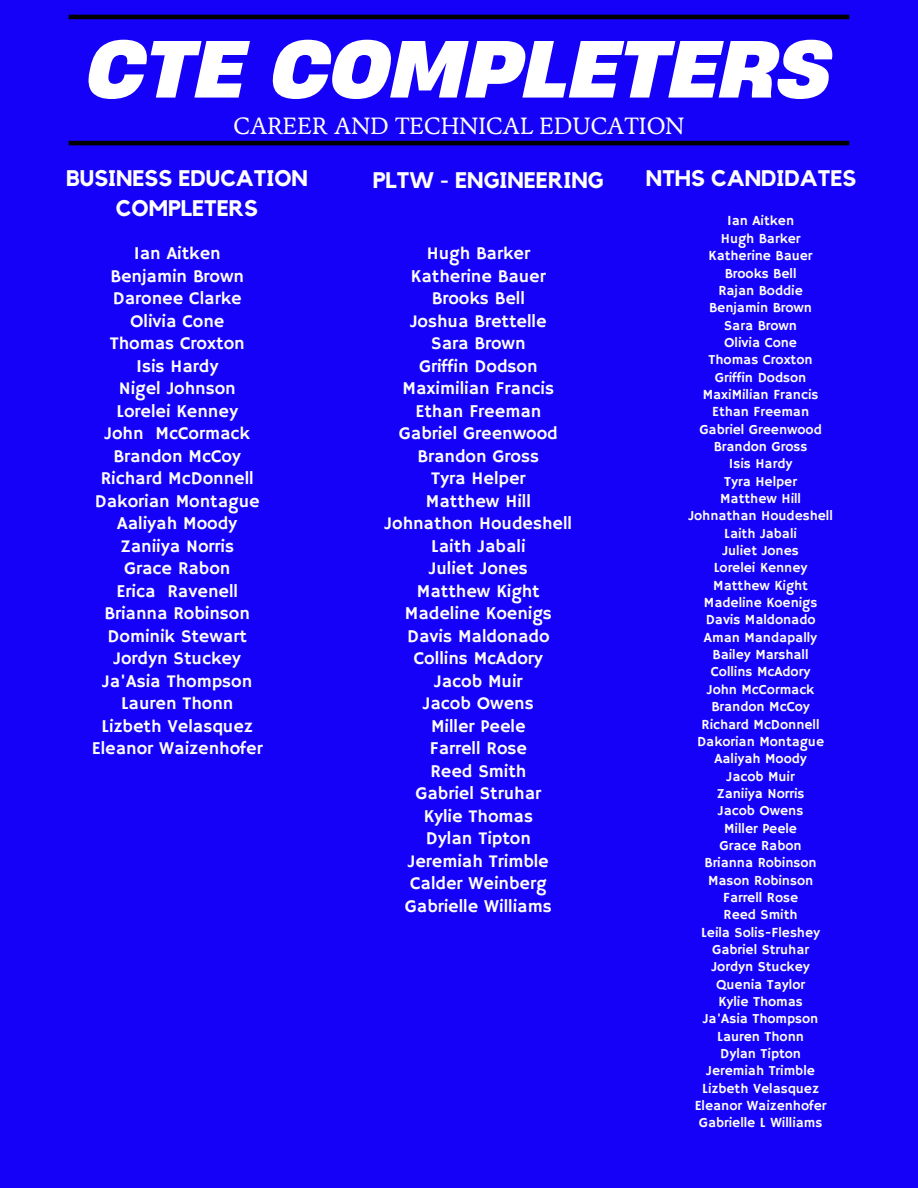
<style>
.page{position:relative;width:918px;height:1188px;background:#1501f8}
.page>*{position:absolute;margin:0;border:0;box-sizing:border-box;transform-origin:0 0}
.t1{font:italic 700 76.05px "Heading Now 76";color:#fff}
.t2{font:23.55px "TY Serif";color:#fff}
.t3{font:700 22.5px/30.3px "Kollektif";color:#fff;text-align:center}
.t4{font:18px/22.5px "Hammersmith One";color:#fff;text-align:center}
.t5{font:13.95px "Hammersmith One";color:#fff}
</style>
<div class="page">
<hr style="left:69px;top:15px;width:780px;height:4px;background:#000">
<hr style="left:69px;top:141px;width:780px;height:4px;background:#000">
<h2 class="t1" style="left:87px;top:18px;width:746px">CTE COMPLETERS</h2>
<h2 class="t2" style="left:234px;top:111px;width:452px">CAREER AND TECHNICAL EDUCATION</h2>
<h3 class="t3" style="left:66px;top:164px;width:244px">BUSINESS EDUCATION<br>COMPLETERS</h3>
<h1 class="t4" style="left:92px;top:243px;width:172px">Ian Aitken<br>Benjamin Brown<br>Daronee Clarke<br>Olivia Cone<br>Thomas Croxton<br>Isis Hardy<br>Nigel Johnson<br>Lorelei Kenney<br>John McCormack<br>Brandon McCoy<br>Richard McDonnell<br>Dakorian Montague<br>Aaliyah Moody<br>Zaniiya Norris<br>Grace Rabon<br>Erica Ravenell<br>Brianna Robinson<br>Dominik Stewart<br>Jordyn Stuckey<br>Ja'Asia Thompson<br>Lauren Thonn<br>Lizbeth Velasquez<br>Eleanor Waizenhofer</h1>
<h1 class="t3" style="left:373px;top:166px;width:232px">PLTW - ENGINEERING</h1>
<h3 class="t3" style="left:646px;top:164px;width:212px">NTHS CANDIDATES</h3>
<p class="t5" style="left:727px;top:213px;width:69px">Ian Aitken</p>
<p class="t5" style="left:721px;top:230px;width:81px">Hugh Barker</p>
<p class="t5" style="left:709px;top:248px;width:105px">Katherine Bauer</p>
<p class="t5" style="left:725px;top:265px;width:73px">Brooks Bell</p>
<p class="t5" style="left:718px;top:282px;width:86px">Rajan Boddie</p>
<p class="t5" style="left:709px;top:300px;width:104px">Benjamin Brown</p>
<p class="t5" style="left:724px;top:317px;width:74px">Sara Brown</p>
<p class="t5" style="left:724px;top:334px;width:74px">Olivia Cone</p>
<p class="t5" style="left:709px;top:352px;width:106px">Thomas Croxton</p>
<p class="t5" style="left:715px;top:369px;width:93px">Griffin Dodson</p>
<p class="t5" style="left:703px;top:386px;width:117px">MaxiMilian Francis</p>
<p class="t5" style="left:712px;top:404px;width:99px">Ethan Freeman</p>
<p class="t5" style="left:699px;top:421px;width:124px">Gabriel Greenwood</p>
<p class="t5" style="left:714px;top:438px;width:95px">Brandon Gross</p>
<p class="t5" style="left:729px;top:456px;width:65px">Isis Hardy</p>
<p class="t5" style="left:724px;top:473px;width:74px">Tyra Helper</p>
<p class="t5" style="left:720px;top:490px;width:82px">Matthew Hill</p>
<p class="t5" style="left:688px;top:508px;width:146px">Johnathan Houdeshell</p>
<p class="t5" style="left:724px;top:525px;width:74px">Laith Jabali</p>
<p class="t5" style="left:722px;top:542px;width:78px">Juliet Jones</p>
<p class="t5" style="left:714px;top:560px;width:95px">Lorelei Kenney</p>
<p class="t5" style="left:713px;top:577px;width:96px">Matthew Kight</p>
<p class="t5" style="left:704px;top:595px;width:115px">Madeline Koenigs</p>
<p class="t5" style="left:706px;top:612px;width:111px">Davis Maldonado</p>
<p class="t5" style="left:704px;top:629px;width:115px">Aman Mandapally</p>
<p class="t5" style="left:713px;top:647px;width:97px">Bailey Marshall</p>
<p class="t5" style="left:711px;top:664px;width:101px">Collins McAdory</p>
<p class="t5" style="left:707px;top:681px;width:109px">John McCormack</p>
<p class="t5" style="left:711px;top:699px;width:100px">Brandon McCoy</p>
<p class="t5" style="left:702px;top:716px;width:119px">Richard McDonnell</p>
<p class="t5" style="left:697px;top:733px;width:129px">Dakorian Montague</p>
<p class="t5" style="left:714px;top:751px;width:94px">Aaliyah Moody</p>
<p class="t5" style="left:727px;top:768px;width:70px">Jacob Muir</p>
<p class="t5" style="left:717px;top:785px;width:89px">Zaniiya Norris</p>
<p class="t5" style="left:718px;top:803px;width:87px">Jacob Owens</p>
<p class="t5" style="left:724px;top:820px;width:74px">Miller Peele</p>
<p class="t5" style="left:720px;top:837px;width:83px">Grace Rabon</p>
<p class="t5" style="left:705px;top:855px;width:114px">Brianna Robinson</p>
<p class="t5" style="left:708px;top:872px;width:107px">Mason Robinson</p>
<p class="t5" style="left:723px;top:889px;width:77px">Farrell Rose</p>
<p class="t5" style="left:724px;top:907px;width:75px">Reed Smith</p>
<p class="t5" style="left:701px;top:924px;width:120px">Leila Solis-Fleshey</p>
<p class="t5" style="left:712px;top:941px;width:98px">Gabriel Struhar</p>
<p class="t5" style="left:711px;top:959px;width:100px">Jordyn Stuckey</p>
<p class="t5" style="left:716px;top:976px;width:90px">Quenia Taylor</p>
<p class="t5" style="left:718px;top:993px;width:86px">Kylie Thomas</p>
<p class="t5" style="left:703px;top:1011px;width:117px">Ja'Asia Thompson</p>
<p class="t5" style="left:717px;top:1028px;width:88px">Lauren Thonn</p>
<p class="t5" style="left:720px;top:1046px;width:82px">Dylan Tipton</p>
<p class="t5" style="left:706px;top:1063px;width:110px">Jeremiah Trimble</p>
<p class="t5" style="left:702px;top:1080px;width:118px">Lizbeth Velasquez</p>
<p class="t5" style="left:695px;top:1098px;width:133px">Eleanor Waizenhofer</p>
<p class="t5" style="left:699px;top:1115px;width:125px">Gabrielle L Williams</p>
<h1 class="t4" style="left:385px;top:243px;width:189px">Hugh Barker<br>Katherine Bauer<br>Brooks Bell<br>Joshua Brettelle<br>Sara Brown<br>Griffin Dodson<br>Maximilian Francis<br>Ethan Freeman<br>Gabriel Greenwood<br>Brandon Gross<br>Tyra Helper<br>Matthew Hill<br>Johnathon Houdeshell<br>Laith Jabali<br>Juliet Jones<br>Matthew Kight<br>Madeline Koenigs<br>Davis Maldonado<br>Collins McAdory<br>Jacob Muir<br>Jacob Owens<br>Miller Peele<br>Farrell Rose<br>Reed Smith<br>Gabriel Struhar<br>Kylie Thomas<br>Dylan Tipton<br>Jeremiah Trimble<br>Calder Weinberg<br>Gabrielle Williams</h1>
</div>
